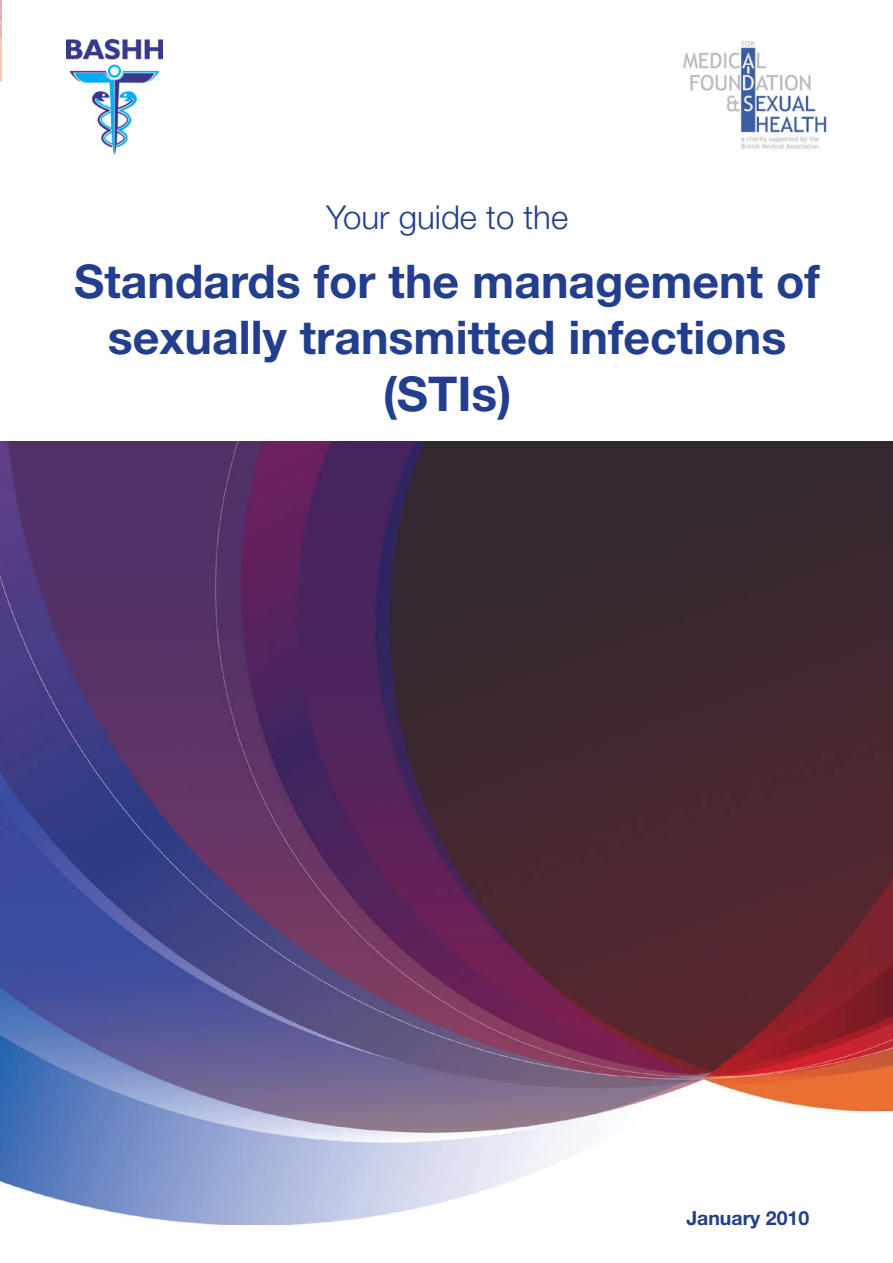
<style>
.page{position:relative;width:893px;height:1263px;background:#fff}
.page>*{position:absolute;margin:0;border:0;box-sizing:border-box;transform-origin:0 0}
.t1{font:700 48px "Helvetica Neue";color:#233e8d}
.t2{font:700 46.5px/55.8px "Helvetica Neue";color:#233e8d;text-align:center}
.t3{font:300 33px "Helvetica Neue";color:#233e8d}
.t4{font:700 19.5px "Helvetica Neue";color:#233e8d}
</style>
<div class="page">
<img style="left:0;top:441px;width:893px;height:783px">
<img style="left:66px;top:40px;width:97px;height:114px">
<img style="left:683px;top:40px;width:144px;height:109px">
<svg style="left:0;top:0;width:2px;height:82px"></svg>
<p class="t3" style="left:326px;top:197px;width:244px">Your guide to the</p>
<p class="t2" style="left:74px;top:252px;width:747px">Standards for the management of sexually transmitted infections</p>
<p class="t1" style="left:383px;top:364px;width:130px">(STIs)</p>
<p class="t4" style="left:686px;top:1206px;width:124px">January 2010</p>
</div>
